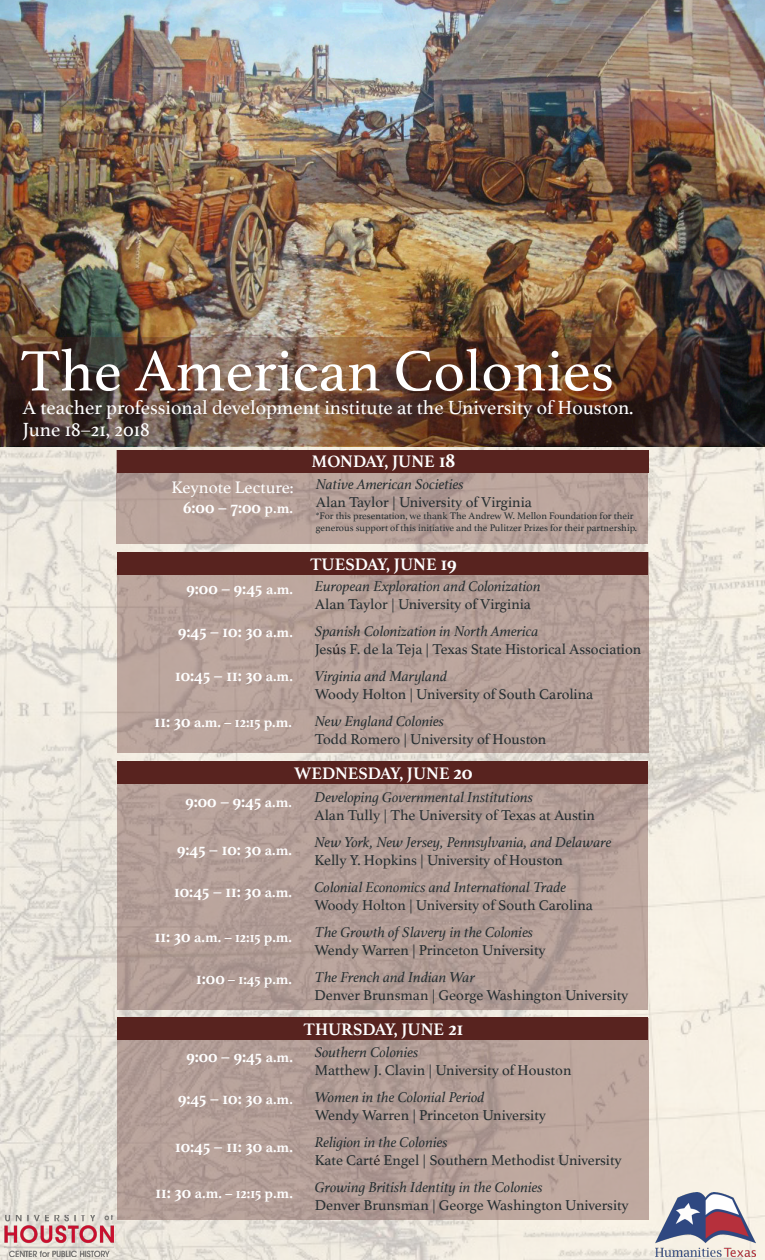
<style>
.page{position:relative;width:765px;height:1260px;background:#fff}
.page>*{position:absolute;margin:0;border:0;box-sizing:border-box;transform-origin:0 0}
.t1{font:60px "Athelas";color:#fff}
.t2{font:20px "Athelas";color:#fff}
.t3{font:700 17.5px "Athelas";color:#fff}
.t4{font:17.5px "Athelas";color:#fff}
.t5{font:15px/18px "Athelas";color:#252e31}
.t6{font:italic 15px/18px "Athelas";color:#252e31}
.t7{font:700 15px "Athelas";color:#fff}
.t8{font:10px/12px "Athelas";color:#252e31}
.s1{font-size:15px}
.s2{font-size:20px}
.s3{font-style:normal}
.s4{font-style:italic}
.s5{color:#231f20}
.s6{font-size:17.5px}
</style>
<div class="page">
<img style="left:0;top:0;width:765px;height:1259px">
<img style="left:5px;top:1215px;width:108px;height:41px">
<img style="left:655px;top:1193px;width:100px;height:63px">
<img style="left:0;top:338px;width:720px;height:108px">
<svg style="left:117px;top:552px;width:531px;height:201px;background:#aa918a"></svg>
<svg style="left:117px;top:761px;width:531px;height:249px;background:#aa928b"></svg>
<svg style="left:117px;top:473px;width:531px;height:71px;background:#b6a098"></svg>
<div style="left:117px;top:450px;width:531px;height:23px;background:#58231f"></div>
<svg style="left:117px;top:1018px;width:531px;height:201px;background:#aa918a"></svg>
<p class="t1" style="left:21px;top:323px;width:595px">The American Colonies</p>
<p class="t2" style="left:22px;top:391px;width:613px">A teacher professional development institute at the University of Houston.</p>
<p class="t2" style="left:22px;top:414px;width:129px">June 18–21, 2018</p>
<p class="t4" style="left:171px;top:473px;width:124px">Keynote Lecture:</p>
<p class="t3" style="left:183px;top:493px;width:111px">6:00 – 7:00 <span class="s1">p.m.</span></p>
<p class="t3" style="left:312px;top:447px;width:145px">MONDAY, JUNE <span class="s2">18</span></p>
<p class="t6" style="left:316px;top:475px;width:149px">Native American Societies</p>
<p class="t5" style="left:316px;top:493px;width:218px">Alan Taylor | University of Virginia</p>
<p class="t8" style="left:316px;top:510px;width:323px">*For this presentation, we thank The Andrew W. Mellon Foundation for their generous support of this initiative and the Pulitzer Prizes for their partnership.</p>
<p class="t3" style="left:310px;top:550px;width:148px">TUESDAY, JUNE <span class="s2">19</span></p>
<p class="t6" style="left:315px;top:577px;width:227px">European Exploration and Colonization<br><span class="s3">Alan Taylor | University of Virginia</span></p>
<p class="t5" style="left:315px;top:622px;width:328px"><span class="s4">Spanish Colonization in North America<br></span>Jes<span class="s5">ú</span>s F. de la Teja | Texas State Historical Association</p>
<p class="t5" style="left:315px;top:667px;width:280px"><span class="s4">Virginia and Maryland<br></span>Woody Holton | University of South Carolina</p>
<p class="t5" style="left:315px;top:712px;width:233px"><span class="s4">New England Colonies<br></span>Todd Romero | University of Houston</p>
<p class="t3" style="left:294px;top:759px;width:180px">WEDNESDAY, JUNE <span class="s2">20</span></p>
<p class="t3" style="left:187px;top:574px;width:108px">9:00 – 9:45 <span class="s1">a.m.</span></p>
<p class="t3" style="left:178px;top:617px;width:116px">9:45 – 10: 30 <span class="s1">a.m.</span></p>
<p class="t3" style="left:175px;top:661px;width:119px">10:45 – 11: 30 <span class="s1">a.m.</span></p>
<p class="t7" style="left:155px;top:710px;width:139px"><span class="s6">11: 30</span> a.m. – 12:15 p.m.</p>
<p class="t3" style="left:185px;top:787px;width:108px">9:00 – 9:45 <span class="s1">a.m.</span></p>
<p class="t3" style="left:177px;top:835px;width:116px">9:45 – 10: 30 <span class="s1">a.m.</span></p>
<p class="t3" style="left:174px;top:877px;width:119px">10:45 – 11: 30 <span class="s1">a.m.</span></p>
<p class="t7" style="left:155px;top:925px;width:139px"><span class="s6">11: 30</span> a.m. – 12:15 p.m.</p>
<p class="t7" style="left:196px;top:967px;width:97px"><span class="s6">1:00</span> – 1:45 p.m.</p>
<p class="t3" style="left:186px;top:1042px;width:108px">9:00 – 9:45 <span class="s1">a.m.</span></p>
<p class="t3" style="left:178px;top:1084px;width:116px">9:45 – 10: 30 <span class="s1">a.m.</span></p>
<p class="t3" style="left:175px;top:1132px;width:119px">10:45 – 11: 30 <span class="s1">a.m.</span></p>
<p class="t7" style="left:156px;top:1181px;width:139px"><span class="s6">11: 30</span> a.m. – 12:15 p.m.</p>
<p class="t5" style="left:314px;top:787px;width:282px"><span class="s4">Developing Governmental Institutions<br></span>Alan Tully | The University of Texas at Austin</p>
<p class="t6" style="left:314px;top:832px;width:298px">New York, New Jersey, Pennsylvania, and Delaware<br><span class="s3">Kelly Y. Hopkins | University of Houston</span></p>
<p class="t6" style="left:314px;top:877px;width:280px">Colonial Economics and International Trade<br><span class="s3">Woody Holton | University of South Carolina</span></p>
<p class="t6" style="left:314px;top:922px;width:233px">The Growth of Slavery in the Colonies<br><span class="s3">Wendy Warren | Princeton University</span></p>
<p class="t5" style="left:314px;top:967px;width:316px"><span class="s4">The French and Indian War<br></span>Denver Brunsman | George Washington University</p>
<p class="t3" style="left:303px;top:1015px;width:161px">THURSDAY, JUNE <span class="s2">21</span></p>
<p class="t5" style="left:315px;top:1043px;width:258px"><span class="s4">Southern Colonies<br></span>Matthew J. Clavin | University of Houston</p>
<p class="t5" style="left:315px;top:1088px;width:233px"><span class="s4">Women in the Colonial Period<br></span>Wendy Warren | Princeton University</p>
<p class="t5" style="left:315px;top:1133px;width:309px"><span class="s4">Religion in the Colonies<br></span>Kate Cart<span class="s5">é</span> Engel | Southern Methodist University</p>
<p class="t5" style="left:315px;top:1178px;width:316px"><span class="s4">Growing British Identity in the Colonies<br></span>Denver Brunsman | George Washington University</p>
</div>
